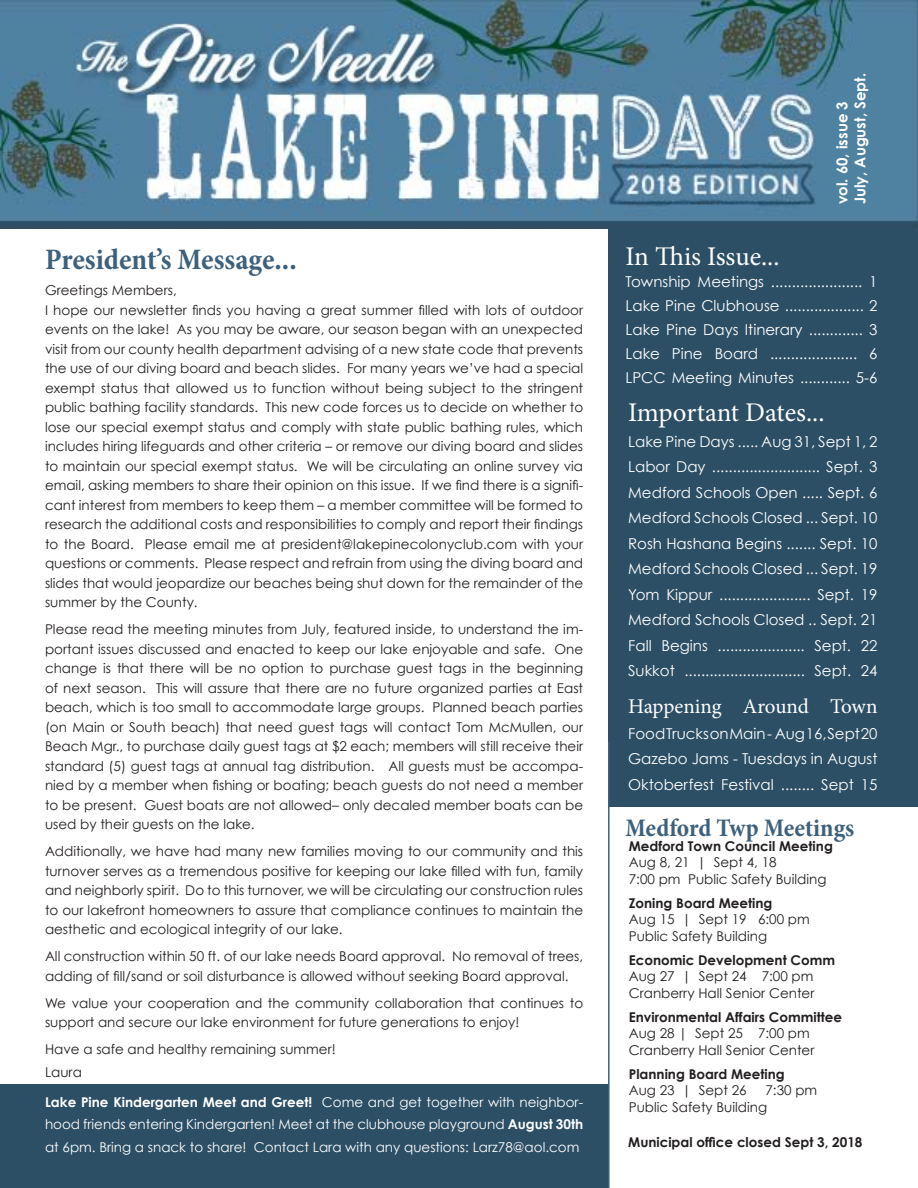
<style>
.page{position:relative;width:918px;height:1188px;background:#fff}
.page>*{position:absolute;margin:0;border:0;box-sizing:border-box;transform-origin:0 0}
.t1{font:700 condensed 30px "Minion Pro";letter-spacing:-.005em;color:#3d617d}
.t2{font:27px "Minion Pro";letter-spacing:-.005em;color:#fff}
.t3{font:700 condensed 25.5px "Minion Pro";letter-spacing:-.005em;color:#3d617d}
.t4{font:21px "Minion Pro";letter-spacing:-.005em;color:#fff}
.t5{font:15px "Century Gothic";color:#fff}
.t6{font:700 15px "Century Gothic";color:#fff}
.t7{font:13.5px/19.5px "Century Gothic";color:#231f20;text-align:justify}
.t8{font:13.5px/22.5px "Century Gothic";color:#fff;text-align:justify}
.t9{font:700 13.5px "Century Gothic";color:#231f20}
.s1{font-weight:700}
</style>
<div class="page">
<div style="left:0;top:1084px;width:608px;height:104px;background:#2c4f65"></div>
<img style="left:0;top:0;width:918px;height:229px">
<div style="left:608px;top:229px;width:310px;height:513px;background:#2c4f65"></div>
<div style="left:608px;top:742px;width:310px;height:64px;background:#2c4f65"></div>
<hr style="left:608px;top:742px;width:2px;height:446px;background:#3d617d">
<p class="t6" style="left:850px;top:204px;width:133px;rotate:-90deg">July, August, Sept.</p>
<p class="t6" style="left:832px;top:204px;width:105px;rotate:-90deg">vol. 60, issue 3</p>
<p class="t1" style="left:45px;top:239px;width:253px">President’s Message...</p>
<p class="t2" style="left:625px;top:238px;width:156px">In This Issue...</p>
<p class="t5" style="left:625px;top:273px;width:254px">Township Meetings ...................... 1</p>
<p class="t5" style="left:625px;top:297px;width:254px">Lake Pine Clubhouse ................... 2</p>
<p class="t5" style="left:625px;top:321px;width:253px">Lake Pine Days Itinerary ............. 3</p>
<p class="t5" style="left:625px;top:345px;width:254px">Lake Pine Board ..................... 6</p>
<p class="t5" style="left:625px;top:369px;width:253px">LPCC Meeting Minutes ............ 5-6</p>
<p class="t2" style="left:628px;top:395px;width:198px">Important Dates...</p>
<p class="t5" style="left:628px;top:432px;width:251px">Lake Pine Days ..... Aug 31, Sept 1, 2</p>
<p class="t5" style="left:628px;top:458px;width:251px">Labor Day .......................... Sept. 3</p>
<p class="t5" style="left:628px;top:483px;width:251px">Medford Schools Open ..... Sept. 6</p>
<p class="t5" style="left:628px;top:509px;width:251px">Medford Schools Closed ... Sept. 10</p>
<p class="t5" style="left:628px;top:534px;width:251px">Rosh Hashana Begins ....... Sept. 10</p>
<p class="t5" style="left:628px;top:560px;width:251px">Medford Schools Closed ... Sept. 19</p>
<p class="t5" style="left:628px;top:585px;width:251px">Yom Kippur ...................... Sept. 19</p>
<p class="t5" style="left:628px;top:611px;width:251px">Medford Schools Closed .. Sept. 21</p>
<p class="t5" style="left:628px;top:636px;width:251px">Fall Begins ..................... Sept. 22</p>
<p class="t5" style="left:628px;top:662px;width:251px">Sukkot ............................. Sept. 24</p>
<p class="t4" style="left:628px;top:693px;width:251px">Happening Around Town</p>
<p class="t5" style="left:628px;top:724px;width:251px">Food Trucks on Main - Aug 16, Sept 20</p>
<p class="t5" style="left:628px;top:750px;width:251px">Gazebo Jams - Tuesdays in August</p>
<p class="t5" style="left:628px;top:775px;width:251px">Oktoberfest Festival ........ Sept 15</p>
<p class="t7" style="left:45px;top:280px;width:133px">Greetings Members,</p>
<p class="t7" style="left:45px;top:300px;width:540px">I hope our newsletter finds you having a great summer filled with lots of outdoor events on the lake! As you may be aware, our season began with an unexpected visit from our county health department advising of a new state code that prevents the use of our diving board and beach slides. For many years we’ve had a special exempt status that allowed us to function without being subject to the stringent public bathing facility standards. This new code forces us to decide on whether to lose our special exempt status and comply with state public bathing rules, which includes hiring lifeguards and other criteria – or remove our diving board and slides to maintain our special exempt status. We will be circulating an online survey via email, asking members to share their opinion on this issue. If we find there is a signifi&shy;cant interest from members to keep them – a member committee will be formed to research the additional costs and responsibilities to comply and report their findings to the Board. Please email me at president@lakepinecolonyclub.com with your questions or comments. Please respect and refrain from using the diving board and slides that would jeopardize our beaches being shut down for the remainder of the summer by the County.</p>
<p class="t7" style="left:45px;top:619px;width:540px">Please read the meeting minutes from July, featured inside, to understand the im&shy;portant issues discussed and enacted to keep our lake enjoyable and safe. One change is that there will be no option to purchase guest tags in the beginning of next season. This will assure that there are no future organized parties at East beach, which is too small to accommodate large groups. Planned beach parties (on Main or South beach) that need guest tags will contact Tom McMullen, our Beach Mgr., to purchase daily guest tags at $2 each; members will still receive their standard (5) guest tags at annual tag distribution. All guests must be accompa&shy;nied by a member when fishing or boating; beach guests do not need a member to be present. Guest boats are not allowed– only decaled member boats can be used by their guests on the lake.</p>
<p class="t7" style="left:45px;top:841px;width:540px">Additionally, we have had many new families moving to our community and this turnover serves as a tremendous positive for keeping our lake filled with fun, family and neighborly spirit. Do to this turnover, we will be circulating our construction rules to our lakefront homeowners to assure that compliance continues to maintain the aesthetic and ecological integrity of our lake.</p>
<p class="t7" style="left:45px;top:946px;width:540px">All construction within 50 ft. of our lake needs Board approval. No removal of trees, adding of fill/sand or soil disturbance is allowed without seeking Board approval.</p>
<p class="t7" style="left:45px;top:993px;width:540px">We value your cooperation and the community collaboration that continues to support and secure our lake environment for future generations to enjoy!</p>
<p class="t7" style="left:45px;top:1039px;width:292px">Have a safe and healthy remaining summer!</p>
<p class="t7" style="left:45px;top:1062px;width:38px">Laura</p>
<p class="t8" style="left:45px;top:1090px;width:540px"><span class="s1">Lake Pine Kindergarten Meet and Greet!</span> Come and get together with neighbor&shy;hood friends entering Kindergarten! Meet at the clubhouse playground <span class="s1">August 30th </span>at 6pm. Bring a snack to share! Contact Lara with any questions: Larz78@aol.com</p>
<p class="t3" style="left:625px;top:810px;width:231px">Medford Twp Meetings</p>
<p class="t9" style="left:629px;top:837px;width:206px">Medford Town Council Meeting</p>
<p class="t7" style="left:629px;top:852px;width:149px">Aug 8, 21 | Sept 4, 18</p>
<p class="t7" style="left:629px;top:869px;width:199px">7:00 pm Public Safety Building</p>
<p class="t9" style="left:629px;top:894px;width:145px">Zoning Board Meeting</p>
<p class="t7" style="left:629px;top:909px;width:182px">Aug 15 | Sept 19 6:00 pm</p>
<p class="t7" style="left:629px;top:926px;width:140px">Public Safety Building</p>
<p class="t9" style="left:629px;top:951px;width:208px">Economic Development Comm</p>
<p class="t7" style="left:629px;top:966px;width:186px">Aug 27 | Sept 24 7:00 pm</p>
<p class="t7" style="left:629px;top:983px;width:187px">Cranberry Hall Senior Center</p>
<p class="t9" style="left:629px;top:1008px;width:215px">Environmental Affairs Committee</p>
<p class="t7" style="left:629px;top:1023px;width:182px">Aug 28 | Sept 25 7:00 pm</p>
<p class="t7" style="left:629px;top:1040px;width:187px">Cranberry Hall Senior Center</p>
<p class="t9" style="left:629px;top:1065px;width:158px">Planning Board Meeting</p>
<p class="t7" style="left:629px;top:1080px;width:119px">Aug 23 | Sept 26</p>
<p class="t7" style="left:765px;top:1080px;width:53px">7:30 pm</p>
<p class="t7" style="left:629px;top:1097px;width:140px">Public Safety Building</p>
<p class="t9" style="left:628px;top:1134px;width:236px">Municipal office closed Sept 3, 2018</p>
</div>
